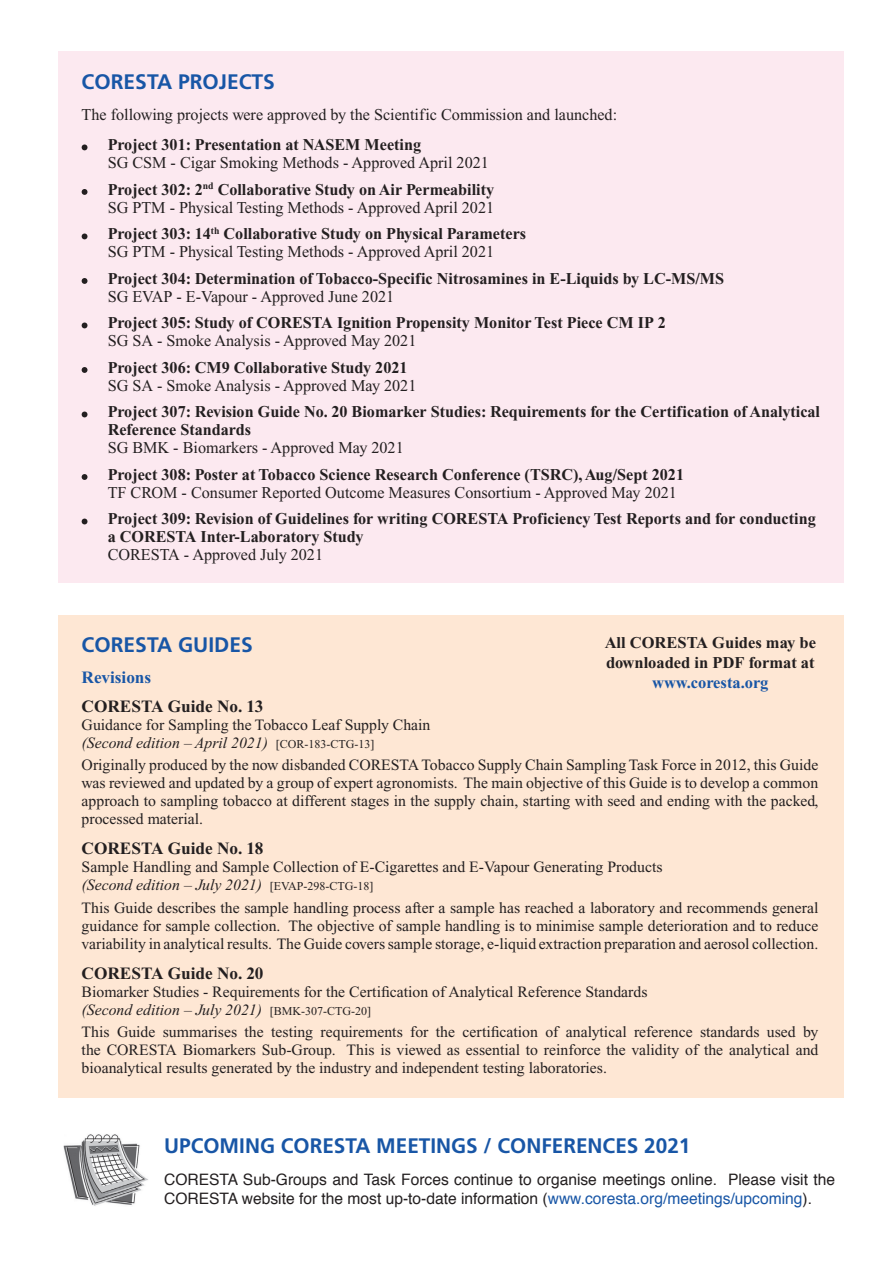
<style>
.page{position:relative;width:893px;height:1263px;background:#fff}
.page>*{position:absolute;margin:0;border:0;box-sizing:border-box;transform-origin:0 0}
.t1{font:700 21px "Frutiger";color:#1856a6}
.t2{font:700 17.25px "Times New Roman";color:#231f20}
.t3{font:700 17.25px "Times New Roman";color:#1856a6}
.t4{font:700 16.5px/26.5px "Times New Roman";color:#231f20}
.t5{font:16.5px "Times New Roman";color:#231f20}
.t6{font:700 16.5px "Times New Roman";color:#1856a6}
.t7{font:15.75px/18px "Times New Roman";color:#231f20}
.t8{font:15.75px/19.5px "Helvetica";color:#231f20}
.s1{font-weight:400}
.s2{font-style:italic}
.s3{font-size:12px}
.s4{color:#1856a6}
</style>
<div class="page">
<div style="left:58px;top:51px;width:786px;height:532px;background:#fce9f0"></div>
<svg style="left:82px;top:144px;width:5px;height:6px"></svg>
<svg style="left:82px;top:189px;width:5px;height:6px"></svg>
<svg style="left:82px;top:233px;width:5px;height:6px"></svg>
<svg style="left:82px;top:278px;width:5px;height:6px"></svg>
<svg style="left:82px;top:322px;width:5px;height:6px"></svg>
<svg style="left:82px;top:367px;width:5px;height:6px"></svg>
<svg style="left:82px;top:412px;width:5px;height:5px"></svg>
<svg style="left:82px;top:474px;width:5px;height:6px"></svg>
<svg style="left:82px;top:519px;width:5px;height:5px"></svg>
<div style="left:58px;top:615px;width:786px;height:482px;background:#fee7d4"></div>
<img style="left:63px;top:1134px;width:85px;height:72px">
<h1 class="t1" style="left:82px;top:69px;width:195px">CORESTA PROJECTS</h1>
<p class="t5" style="left:82px;top:105px;width:537px">The following projects were approved by the Scientific Commission and launched:</p>
<p class="t4" style="left:108px;top:132px;width:315px">Project 301: Presentation at NASEM Meeting</p>
<p class="t4" style="left:108px;top:150px;width:388px"><span class="s1">SG CSM - Cigar Smoking Methods - Approved April 2021<br></span>Project 302: 2<sup>nd</sup> Collaborative Study on Air Permeability</p>
<p class="t4" style="left:108px;top:194px;width:420px"><span class="s1">SG PTM - Physical Testing Methods - Approved April 2021<br></span>Project 303: 14<sup>th</sup> Collaborative Study on Physical Parameters</p>
<p class="t5" style="left:108px;top:243px;width:388px">SG PTM - Physical Testing Methods - Approved April 2021</p>
<p class="t4" style="left:108px;top:265px;width:618px">Project 304: Determination of Tobacco-Specific Nitrosamines in E-Liquids by LC-MS/MS</p>
<p class="t5" style="left:108px;top:287px;width:288px">SG EVAP - E-Vapour - Approved June 2021</p>
<p class="t4" style="left:108px;top:310px;width:560px">Project 305: Study of CORESTA Ignition Propensity Monitor Test Piece CM IP 2</p>
<p class="t5" style="left:108px;top:332px;width:310px">SG SA - Smoke Analysis - Approved May 2021</p>
<p class="t4" style="left:108px;top:354px;width:301px">Project 306: CM9 Collaborative Study 2021</p>
<p class="t5" style="left:108px;top:376px;width:310px">SG SA - Smoke Analysis - Approved May 2021</p>
<p class="t4" style="left:108px;top:403px;width:714px;line-height:18px">Project 307: Revision Guide No. 20 Biomarker Studies: Requirements for the Certification of Analytical<br>Reference Standards</p>
<p class="t5" style="left:108px;top:439px;width:298px">SG BMK - Biomarkers - Approved May 2021</p>
<p class="t4" style="left:108px;top:461px;width:578px">Project 308: Poster at Tobacco Science Research Conference (TSRC), Aug/Sept 2021</p>
<p class="t5" style="left:108px;top:483px;width:571px">TF CROM - Consumer Reported Outcome Measures Consortium - Approved May 2021</p>
<p class="t4" style="left:108px;top:510px;width:710px;line-height:18px">Project 309: Revision of Guidelines for writing CORESTA Proficiency Test Reports and for conducting a CORESTA Inter-Laboratory Study</p>
<p class="t5" style="left:108px;top:546px;width:217px">CORESTA - Approved July 2021</p>
<p class="t4" style="left:605px;top:632px;width:213px;line-height:19.8px">All CORESTA Guides may be downloaded in PDF format at</p>
<p class="t6" style="left:652px;top:673px;width:118px">www.coresta.org</p>
<h1 class="t1" style="left:82px;top:632px;width:173px">CORESTA GUIDES</h1>
<p class="t3" style="left:82px;top:668px;width:71px">Revisions</p>
<p class="t2" style="left:82px;top:697px;width:183px">CORESTA Guide No. 13</p>
<p class="t7" style="left:82px;top:716px;width:350px">Guidance for Sampling the Tobacco Leaf Supply Chain <span class="s2">(Second edition – April 2021)</span> <span class="s3">[COR-183-CTG-13]</span></p>
<p class="t7" style="left:82px;top:756px;width:738px;text-align:justify">Originally produced by the now disbanded CORESTA Tobacco Supply Chain Sampling Task Force in 2012, this Guide was reviewed and updated by a group of expert agronomists. The main objective of this Guide is to develop a common approach to sampling tobacco at different stages in the supply chain, starting with seed and ending with the packed, processed material.</p>
<p class="t2" style="left:82px;top:839px;width:183px">CORESTA Guide No. 18</p>
<p class="t7" style="left:82px;top:858px;width:582px">Sample Handling and Sample Collection of E-Cigarettes and E-Vapour Generating Products <span class="s2">(Second edition – July 2021)</span> <span class="s3">[EVAP-298-CTG-18]</span></p>
<p class="t7" style="left:82px;top:898px;width:738px;text-align:justify">This Guide describes the sample handling process after a sample has reached a laboratory and recommends general guidance for sample collection. The objective of sample handling is to minimise sample deterioration and to reduce variability in analytical results. The Guide covers sample storage, e-liquid extraction preparation and aerosol collection.</p>
<p class="t2" style="left:82px;top:963px;width:183px">CORESTA Guide No. 20</p>
<p class="t7" style="left:82px;top:982px;width:567px">Biomarker Studies - Requirements for the Certification of Analytical Reference Standards <span class="s2">(Second edition – July 2021)</span> <span class="s3">[BMK-307-CTG-20]</span></p>
<p class="t7" style="left:82px;top:1023px;width:738px;text-align:justify">This Guide summarises the testing requirements for the certification of analytical reference standards used by the CORESTA Biomarkers Sub-Group. This is viewed as essential to reinforce the validity of the analytical and bioanalytical results generated by the industry and independent testing laboratories.</p>
<h1 class="t1" style="left:164px;top:1133px;width:528px">UPCOMING CORESTA MEETINGS / CONFERENCES 2021</h1>
<p class="t8" style="left:164px;top:1170px;width:672px">CORESTA Sub-Groups and Task Forces continue to organise meetings online. Please visit the<br>CORESTA website for the most up-to-date information (<span class="s4">www.coresta.org/meetings/upcoming</span>).</p>
</div>
